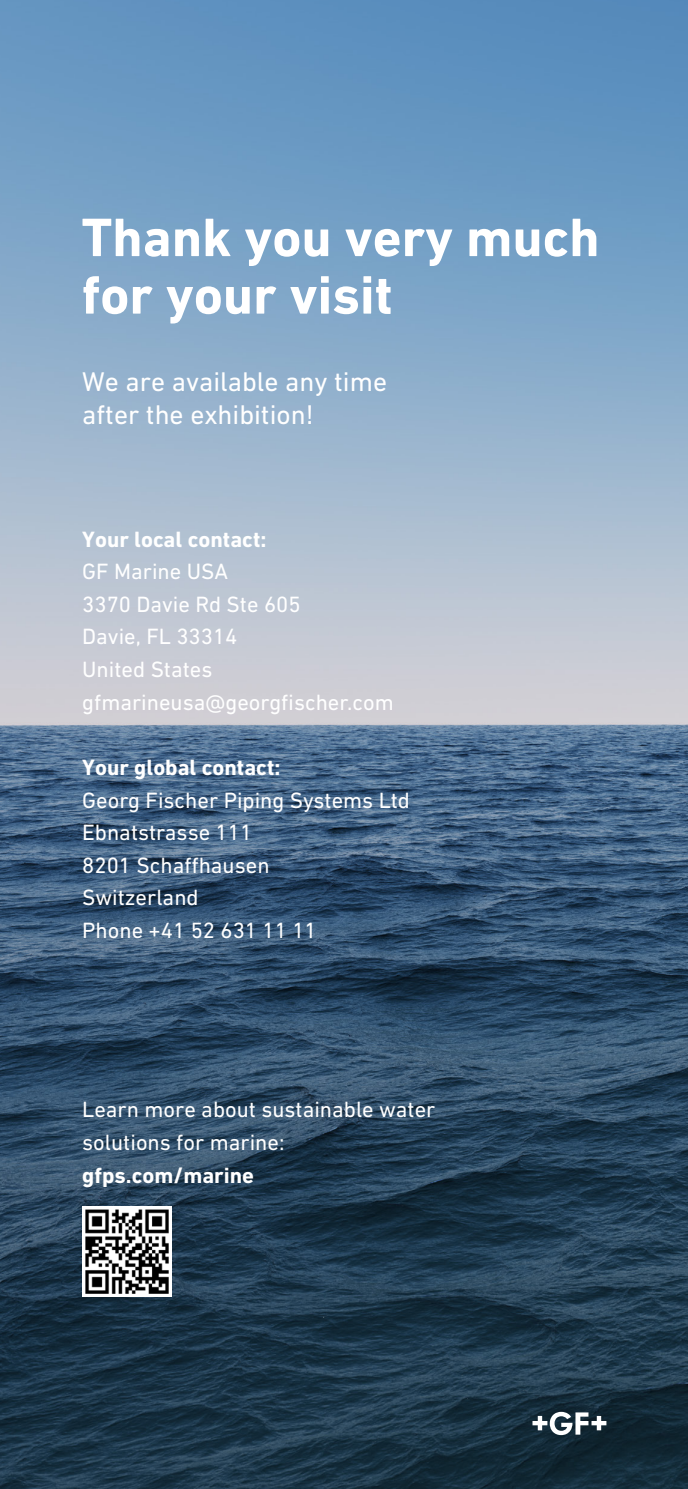
<style>
.page{position:relative;width:688px;height:1489px;background:#fff}
.page>*{position:absolute;margin:0;border:0;box-sizing:border-box;transform-origin:0 0}
.t1{font:700 55px/57.5px "DIN Next W1 G";color:#fff}
.t2{font:27.5px/32.5px "DIN Next W1 G";color:#fff}
.t3{font:22.5px/32.5px "DIN Next W1 G";color:#fff}
.t4{font:700 22.5px "DIN Next W1 G";color:#fff}
</style>
<div class="page">
<img style="left:0;top:0;width:687px;height:1488px">
<img style="left:82px;top:1206px;width:90px;height:90px">
<svg style="left:532px;top:1411px;width:74px;height:23px"></svg>
<h1 class="t1" style="left:81px;top:208px;width:519px">Thank you very much for your visit</h1>
<p class="t2" style="left:82px;top:365px;width:306px">We are available any time after the exhibition!</p>
<p class="t4" style="left:82px;top:525px;width:186px">Your local contact:</p>
<p class="t3" style="left:82px;top:555px;width:313px">GF Marine USA<br>3370 Davie Rd Ste 605<br>Davie, FL 33314<br>United States gfmarineusa@georgfischer.com</p>
<p class="t4" style="left:82px;top:754px;width:200px">Your global contact:</p>
<p class="t3" style="left:82px;top:783px;width:329px">Georg Fischer Piping Systems Ltd<br>Ebnatstrasse 111<br>8201 Schaffhausen<br>Switzerland<br>Phone +41 52 631 11 11</p>
<p class="t3" style="left:82px;top:1093px;width:354px">Learn more about sustainable water solutions for marine:</p>
<p class="t4" style="left:82px;top:1161px;width:173px">gfps.com/marine</p>
</div>
